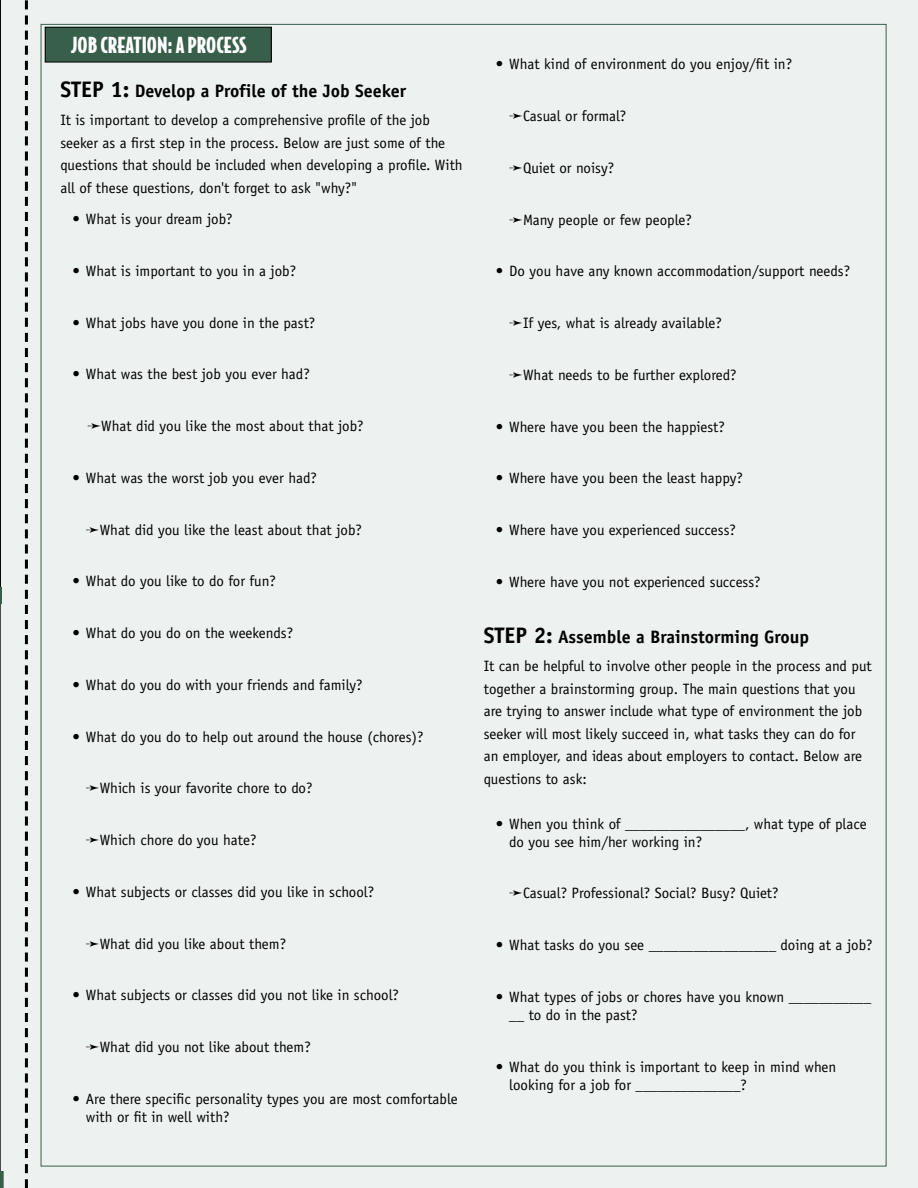
<style>
.page{position:relative;width:918px;height:1188px;background:#edf1ef}
.page>*{position:absolute;margin:0;border:0;box-sizing:border-box;transform-origin:0 0}
.headerz{font:900 21px "Bodega Sans";color:#fff}
.sidebar_subhead{font:700 18px "Officina Sans";color:#000}
.sidebar_bullet{font:15px/18px "Officina Sans";color:#000}
.sidebar{font:15px/22.5px "Officina Sans";color:#000}
.s1{font-size:22.5px}
</style>
<div class="page">
<svg style="left:0;top:0;width:2px;height:604px"></svg>
<svg style="left:0;top:1171px;width:3px;height:17px"></svg>
<svg style="left:25px;top:0;width:3px;height:1188px;background:#616362"></svg>
<div style="left:45px;top:27px;width:226px;height:35px;background:#385f4a"></div>
<div style="left:45px;top:27px;width:227px;height:35px;border:1px solid #000"></div>
<p class="headerz" style="left:71px;top:31px;width:177px">JOB CREATION: A PROCESS</p>
<p class="sidebar_subhead" style="left:60px;top:80px;width:347px"><span class="s1">STEP 1:</span> Develop a Profile of the Job Seeker</p>
<p class="sidebar" style="left:60px;top:109px;width:404px">It is important to develop a comprehensive profile of the job seeker as a first step in the process. Below are just some of the questions that should be included when developing a profile. With all of these questions, don't forget to ask "why?"</p>
<p class="sidebar_bullet" style="left:72px;top:210px;width:162px">• What is your dream job?</p>
<p class="sidebar_bullet" style="left:72px;top:262px;width:225px">• What is important to you in a job?</p>
<p class="sidebar_bullet" style="left:72px;top:314px;width:244px">• What jobs have you done in the past?</p>
<p class="sidebar_bullet" style="left:72px;top:365px;width:239px">• What was the best job you ever had?</p>
<p class="sidebar_bullet" style="left:87px;top:417px;width:278px">➛What did you like the most about that job?</p>
<p class="sidebar_bullet" style="left:72px;top:469px;width:246px">• What was the worst job you ever had?</p>
<p class="sidebar_bullet" style="left:86px;top:521px;width:278px">➛What did you like the least about that job?</p>
<p class="sidebar_bullet" style="left:72px;top:572px;width:205px">• What do you like to do for fun?</p>
<p class="sidebar_bullet" style="left:72px;top:624px;width:222px">• What do you do on the weekends?</p>
<p class="sidebar_bullet" style="left:72px;top:676px;width:292px">• What do you do with your friends and family?</p>
<p class="sidebar_bullet" style="left:72px;top:728px;width:353px">• What do you do to help out around the house (chores)?</p>
<p class="sidebar_bullet" style="left:86px;top:779px;width:228px">➛Which is your favorite chore to do?</p>
<p class="sidebar_bullet" style="left:86px;top:831px;width:172px">➛Which chore do you hate?</p>
<p class="sidebar_bullet" style="left:72px;top:883px;width:303px">• What subjects or classes did you like in school?</p>
<p class="sidebar_bullet" style="left:86px;top:935px;width:202px">➛What did you like about them?</p>
<p class="sidebar_bullet" style="left:72px;top:986px;width:328px">• What subjects or classes did you not like in school?</p>
<p class="sidebar_bullet" style="left:86px;top:1038px;width:226px">➛What did you not like about them?</p>
<p class="sidebar_bullet" style="left:86px;top:1090px;width:374px;text-indent:-14px">• Are there specific personality types you are most comfortable with or fit in well with?</p>
<p class="sidebar_bullet" style="left:496px;top:55px;width:298px">• What kind of environment do you enjoy/fit in?</p>
<p class="sidebar_bullet" style="left:509px;top:107px;width:119px">➛Casual or formal?</p>
<p class="sidebar_bullet" style="left:509px;top:159px;width:106px">➛Quiet or noisy?</p>
<p class="sidebar_bullet" style="left:509px;top:211px;width:184px">➛Many people or few people?</p>
<p class="sidebar_bullet" style="left:496px;top:262px;width:356px">• Do you have any known accommodation/support needs?</p>
<p class="sidebar_bullet" style="left:509px;top:314px;width:214px">➛If yes, what is already available?</p>
<p class="sidebar_bullet" style="left:509px;top:366px;width:229px">➛What needs to be further explored?</p>
<p class="sidebar_bullet" style="left:496px;top:418px;width:231px">• Where have you been the happiest?</p>
<p class="sidebar_bullet" style="left:496px;top:469px;width:249px">• Where have you been the least happy?</p>
<p class="sidebar_bullet" style="left:496px;top:521px;width:242px">• Where have you experienced success?</p>
<p class="sidebar_bullet" style="left:496px;top:573px;width:266px">• Where have you not experienced success?</p>
<p class="sidebar_subhead" style="left:484px;top:626px;width:327px"><span class="s1">STEP 2:</span> Assemble a Brainstorming Group</p>
<p class="sidebar" style="left:484px;top:655px;width:390px">It can be helpful to involve other people in the process and put together a brainstorming group. The main questions that you are trying to answer include what type of environment the job seeker will most likely succeed in, what tasks they can do for an employer, and ideas about employers to contact. Below are questions to ask:</p>
<p class="sidebar_bullet" style="left:509px;top:815px;width:359px;text-indent:-14px">• When you think of ________________, what type of place do you see him/her working in?</p>
<p class="sidebar_bullet" style="left:509px;top:884px;width:271px">➛Casual? Professional? Social? Busy? Quiet?</p>
<p class="sidebar_bullet" style="left:496px;top:936px;width:378px">• What tasks do you see _________________ doing at a job?</p>
<p class="sidebar_bullet" style="left:509px;top:988px;width:363px;text-indent:-14px">• What types of jobs or chores have you known ___________ __ to do in the past?</p>
<p class="sidebar_bullet" style="left:509px;top:1058px;width:329px;text-indent:-14px">• What do you think is important to keep in mind when looking for a job for ______________?</p>
</div>
